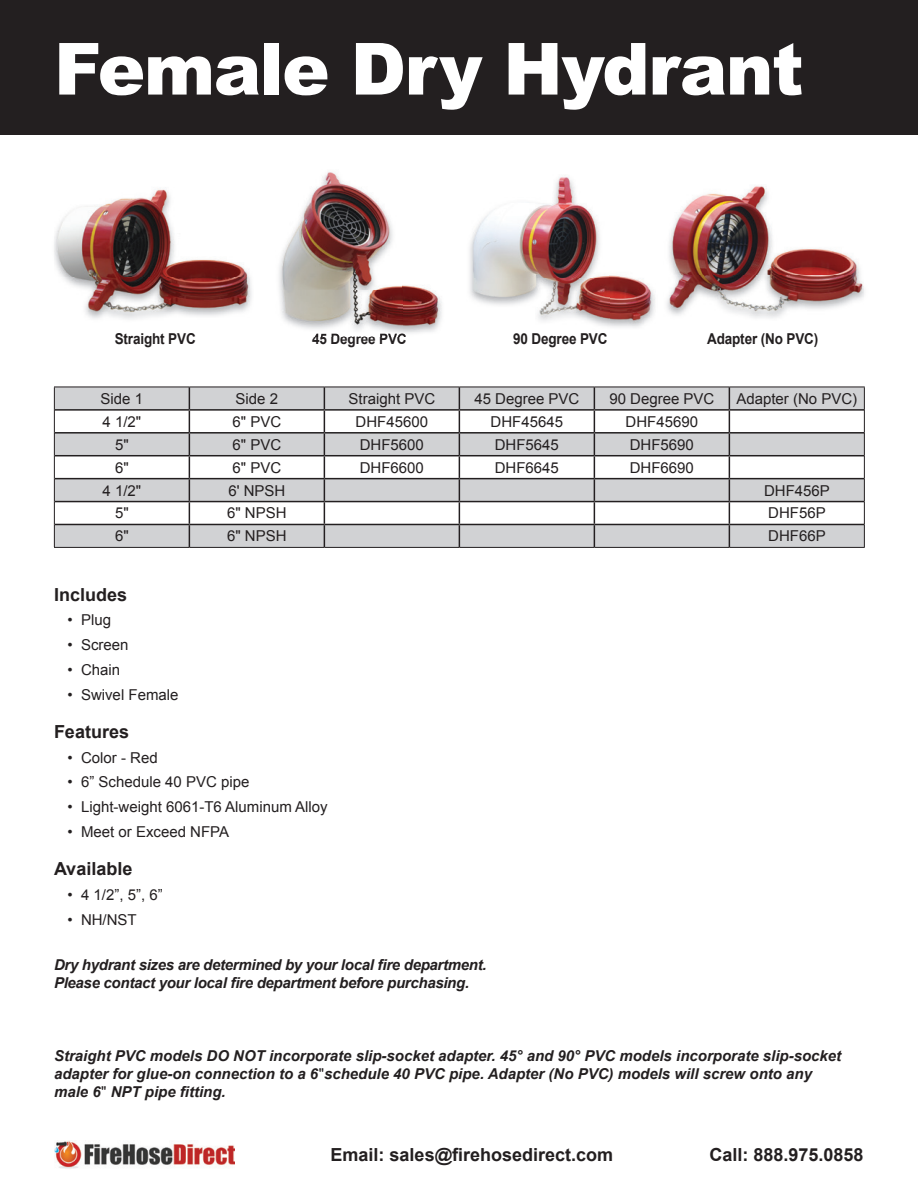
<style>
.page{position:relative;width:918px;height:1188px;background:#fff}
.page>*{position:absolute;margin:0;border:0;box-sizing:border-box;transform-origin:0 0}
.t1{font:900 72px "Arial";letter-spacing:-.02em;color:#fff}
.t2{font:700 18px "Arial";color:#231f20}
.t3{font:15px "Arial";color:#231f20}
.t4{font:italic 700 15px/18px "Arial";color:#231f20}
.t5{font:italic 700 15px/18px "Arial";letter-spacing:-.02em;color:#231f20}
.t6{font:700 15px "Arial";letter-spacing:-.01em;color:#231f20;scale:.9 1}
.s1{font-weight:400;font-style:normal}
</style>
<div class="page">
<img style="left:54px;top:1140px;width:180px;height:29px">
<div style="left:0;top:0;width:918px;height:135px;background:#231f20"></div>
<svg style="left:55px;top:388px;width:809px;height:159px;fill:#d1d2d4"></svg>
<hr style="left:54px;top:387px;width:135px;height:1px;background:#231f20">
<hr style="left:189px;top:387px;width:135px;height:1px;background:#231f20">
<hr style="left:324px;top:387px;width:135px;height:1px;background:#231f20">
<hr style="left:459px;top:387px;width:135px;height:1px;background:#231f20">
<hr style="left:594px;top:387px;width:135px;height:1px;background:#231f20">
<hr style="left:729px;top:387px;width:136px;height:1px;background:#231f20">
<svg style="left:54px;top:387px;width:1px;height:160px"></svg>
<svg style="left:864px;top:387px;width:1px;height:160px"></svg>
<hr style="left:54px;top:547px;width:135px;height:1px;background:#231f20">
<hr style="left:189px;top:547px;width:135px;height:1px;background:#231f20">
<hr style="left:324px;top:547px;width:135px;height:1px;background:#231f20">
<hr style="left:459px;top:547px;width:135px;height:1px;background:#231f20">
<hr style="left:594px;top:547px;width:135px;height:1px;background:#231f20">
<hr style="left:729px;top:547px;width:136px;height:1px;background:#231f20">
<hr style="left:55px;top:409px;width:134px;height:2px;background:#231f20">
<hr style="left:189px;top:409px;width:135px;height:2px;background:#231f20">
<hr style="left:324px;top:409px;width:135px;height:2px;background:#231f20">
<hr style="left:459px;top:409px;width:135px;height:2px;background:#231f20">
<hr style="left:594px;top:409px;width:135px;height:2px;background:#231f20">
<hr style="left:729px;top:409px;width:135px;height:2px;background:#231f20">
<hr style="left:55px;top:432px;width:134px;height:2px;background:#231f20">
<hr style="left:189px;top:432px;width:135px;height:2px;background:#231f20">
<hr style="left:324px;top:432px;width:135px;height:2px;background:#231f20">
<hr style="left:459px;top:432px;width:135px;height:2px;background:#231f20">
<hr style="left:594px;top:432px;width:135px;height:2px;background:#231f20">
<hr style="left:729px;top:432px;width:135px;height:2px;background:#231f20">
<hr style="left:55px;top:455px;width:134px;height:1px;background:#231f20">
<hr style="left:189px;top:455px;width:135px;height:1px;background:#231f20">
<hr style="left:324px;top:455px;width:135px;height:1px;background:#231f20">
<hr style="left:459px;top:455px;width:135px;height:1px;background:#231f20">
<hr style="left:594px;top:455px;width:135px;height:1px;background:#231f20">
<hr style="left:729px;top:455px;width:135px;height:1px;background:#231f20">
<hr style="left:55px;top:478px;width:134px;height:1px;background:#231f20">
<hr style="left:189px;top:478px;width:135px;height:1px;background:#231f20">
<hr style="left:324px;top:478px;width:135px;height:1px;background:#231f20">
<hr style="left:459px;top:478px;width:135px;height:1px;background:#231f20">
<hr style="left:594px;top:478px;width:135px;height:1px;background:#231f20">
<hr style="left:729px;top:478px;width:135px;height:1px;background:#231f20">
<hr style="left:55px;top:501px;width:134px;height:1px;background:#231f20">
<hr style="left:189px;top:501px;width:135px;height:1px;background:#231f20">
<hr style="left:324px;top:501px;width:135px;height:1px;background:#231f20">
<hr style="left:459px;top:501px;width:135px;height:1px;background:#231f20">
<hr style="left:594px;top:501px;width:135px;height:1px;background:#231f20">
<hr style="left:729px;top:501px;width:135px;height:1px;background:#231f20">
<hr style="left:55px;top:524px;width:134px;height:1px;background:#231f20">
<hr style="left:189px;top:524px;width:135px;height:1px;background:#231f20">
<svg style="left:189px;top:387px;width:1px;height:160px"></svg>
<hr style="left:324px;top:524px;width:135px;height:1px;background:#231f20">
<svg style="left:324px;top:387px;width:1px;height:160px"></svg>
<hr style="left:459px;top:524px;width:135px;height:1px;background:#231f20">
<svg style="left:459px;top:387px;width:1px;height:160px"></svg>
<hr style="left:594px;top:524px;width:135px;height:1px;background:#231f20">
<svg style="left:594px;top:387px;width:1px;height:160px"></svg>
<hr style="left:729px;top:524px;width:135px;height:1px;background:#231f20">
<svg style="left:729px;top:387px;width:1px;height:160px"></svg>
<img style="left:279px;top:210px;width:163px;height:123px">
<img style="left:315px;top:333px;width:91px;height:3px">
<img style="left:304px;top:172px;width:79px;height:38px">
<img style="left:469px;top:175px;width:186px;height:153px">
<img style="left:54px;top:189px;width:198px;height:130px">
<img style="left:667px;top:185px;width:197px;height:133px">
<h1 class="t1" style="left:54px;top:17px;width:751px">Female Dry Hydrant</h1>
<p class="t6" style="left:115px;top:329px;width:92px">Straight PVC</p>
<p class="t6" style="left:312px;top:329px;width:106px">45 Degree PVC</p>
<p class="t6" style="left:513px;top:329px;width:106px">90 Degree PVC</p>
<p class="t6" style="left:707px;top:329px;width:125px">Adapter (No PVC)</p>
<p class="t3" style="left:101px;top:389px;width:44px">Side 1</p>
<p class="t3" style="left:236px;top:389px;width:44px">Side 2</p>
<p class="t3" style="left:349px;top:389px;width:88px">Straight PVC</p>
<p class="t3" style="left:474px;top:389px;width:107px">45 Degree PVC</p>
<p class="t3" style="left:609px;top:389px;width:107px">90 Degree PVC</p>
<p class="t3" style="left:736px;top:389px;width:122px">Adapter (No PVC)</p>
<p class="t3" style="left:103px;top:412px;width:40px">4 1/2"</p>
<p class="t3" style="left:233px;top:412px;width:50px">6" PVC</p>
<p class="t3" style="left:356px;top:412px;width:74px">DHF45600</p>
<p class="t3" style="left:491px;top:412px;width:74px">DHF45645</p>
<p class="t3" style="left:626px;top:412px;width:74px">DHF45690</p>
<p class="t3" style="left:115px;top:435px;width:15px">5"</p>
<p class="t3" style="left:233px;top:435px;width:50px">6" PVC</p>
<p class="t3" style="left:360px;top:435px;width:66px">DHF5600</p>
<p class="t3" style="left:495px;top:435px;width:66px">DHF5645</p>
<p class="t3" style="left:630px;top:435px;width:66px">DHF5690</p>
<p class="t3" style="left:115px;top:458px;width:15px">6"</p>
<p class="t3" style="left:233px;top:458px;width:50px">6" PVC</p>
<p class="t3" style="left:360px;top:458px;width:66px">DHF6600</p>
<p class="t3" style="left:495px;top:458px;width:66px">DHF6645</p>
<p class="t3" style="left:630px;top:458px;width:66px">DHF6690</p>
<p class="t3" style="left:103px;top:480px;width:40px">4 1/2"</p>
<p class="t3" style="left:228px;top:480px;width:59px">6' NPSH</p>
<p class="t3" style="left:764px;top:480px;width:67px">DHF456P</p>
<p class="t3" style="left:115px;top:503px;width:15px">5"</p>
<p class="t3" style="left:227px;top:503px;width:61px">6" NPSH</p>
<p class="t3" style="left:768px;top:503px;width:59px">DHF56P</p>
<p class="t3" style="left:115px;top:526px;width:15px">6"</p>
<p class="t3" style="left:227px;top:526px;width:61px">6" NPSH</p>
<p class="t3" style="left:768px;top:526px;width:59px">DHF66P</p>
<p class="t2" style="left:54px;top:582px;width:75px">Includes</p>
<p class="t3" style="left:68px;top:610px;width:45px">• Plug</p>
<p class="t3" style="left:68px;top:635px;width:63px">• Screen</p>
<p class="t3" style="left:68px;top:660px;width:54px">• Chain</p>
<p class="t3" style="left:68px;top:685px;width:113px">• Swivel Female</p>
<p class="t2" style="left:54px;top:720px;width:77px">Features</p>
<p class="t3" style="left:68px;top:748px;width:92px">• Color - Red</p>
<p class="t3" style="left:68px;top:772px;width:183px">• 6” Schedule 40 PVC pipe</p>
<p class="t3" style="left:68px;top:797px;width:262px">• Light-weight 6061-T6 Aluminum Alloy</p>
<p class="t3" style="left:68px;top:822px;width:163px">• Meet or Exceed NFPA</p>
<p class="t2" style="left:54px;top:857px;width:80px">Available</p>
<p class="t3" style="left:68px;top:885px;width:97px">• 4 1/2”, 5”, 6”</p>
<p class="t3" style="left:68px;top:910px;width:71px">• NH/NST</p>
<p class="t5" style="left:54px;top:956px;width:434px">Dry hydrant sizes are determined by your local fire department.<br>Please contact your local fire department before purchasing.</p>
<p class="t4" style="left:54px;top:1047px;width:789px">Straight PVC models DO NOT incorporate slip-socket adapter. 45° and 90° PVC models incorporate slip-socket adapter for glue-on connection to a 6<span class="s1">"</span>schedule 40 PVC pipe. Adapter (No PVC) models will screw onto any male 6<span class="s1">"</span> NPT pipe fitting.</p>
<p class="t2" style="left:331px;top:1143px;width:284px">Email: sales@firehosedirect.com</p>
<p class="t2" style="left:710px;top:1143px;width:156px">Call: 888.975.0858</p>
</div>
